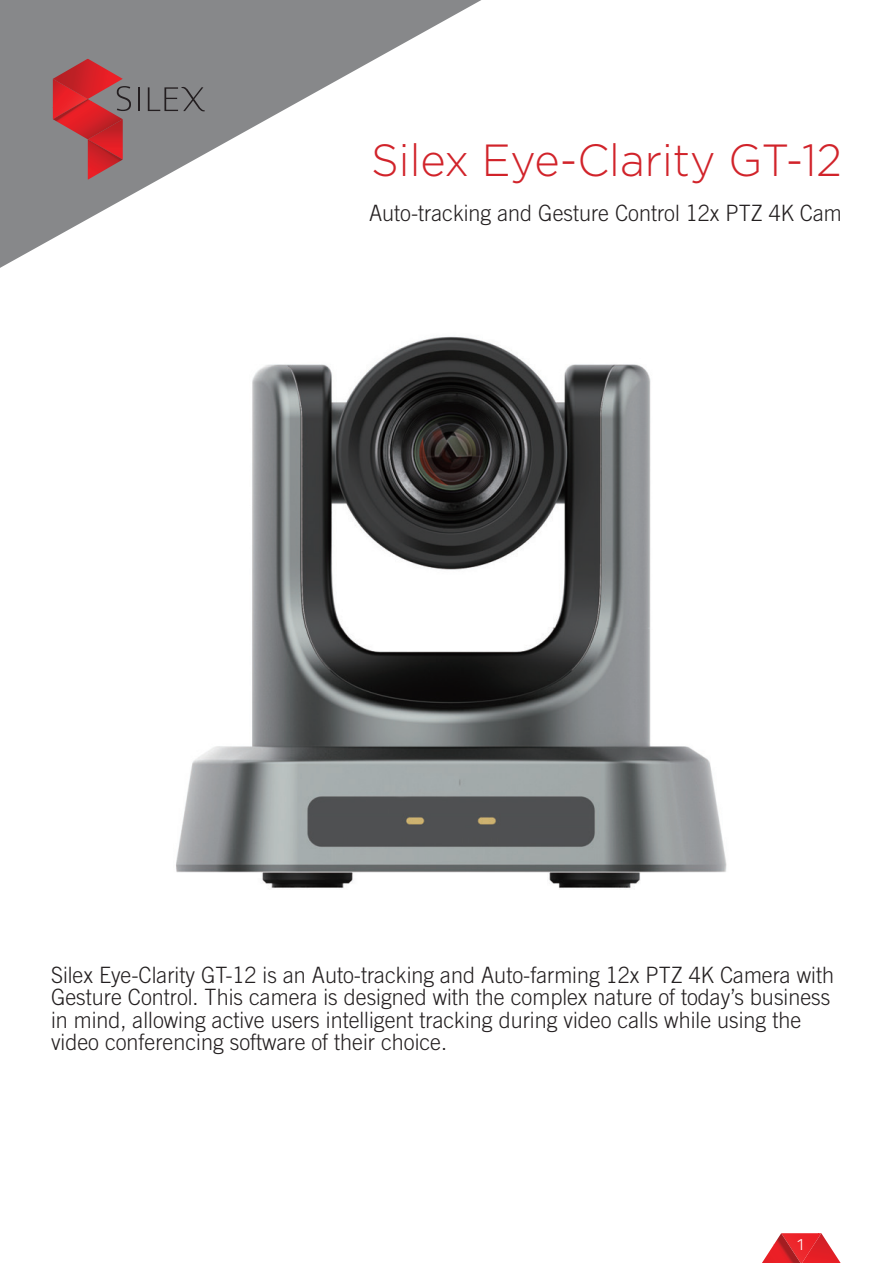
<style>
.page{position:relative;width:893px;height:1263px;background:#fff}
.page>*{position:absolute;margin:0;border:0;box-sizing:border-box;transform-origin:0 0}
.t1{font:300 45px "Gotham";color:#d1232a;scale:.96 1}
.t2{font:300 22.5px/22.5px "Trade Gothic LT Std";color:#231f20;scale:.96 1}
.t3{font:300 16.5px "Titillium Text 22 L";color:#fff}
</style>
<div class="page">
<svg style="left:0;top:0;width:481px;height:268px"></svg>
<img style="left:88px;top:160px;width:35px;height:20px">
<hr style="left:138px;top:87px;width:2px;height:24px;background:#231e20">
<svg style="left:53px;top:59px;width:78px;height:101px;background:#b34a4e"></svg>
<svg style="left:148px;top:86px;width:57px;height:26px"></svg>
<svg style="left:762px;top:1233px;width:79px;height:30px"></svg>
<img style="left:176px;top:336px;width:551px;height:553px">
<p class="t1" style="left:371px;top:132px;width:492px">Silex Eye-Clarity GT-12</p>
<p class="t2" style="left:369px;top:202px;width:494px">Auto-tracking and Gesture Control 12x PTZ 4K Cam</p>
<p class="t2" style="left:51px;top:963px;width:817px">Silex Eye-Clarity GT-12 is an Auto-tracking and Auto-farming 12x PTZ 4K Camera with Gesture Control. This camera is designed with the complex nature of today’s business in mind, allowing active users intelligent tracking during video calls while using the video conferencing software of their choice.</p>
<p class="t3" style="left:796px;top:1232px;width:10px">1</p>
</div>
